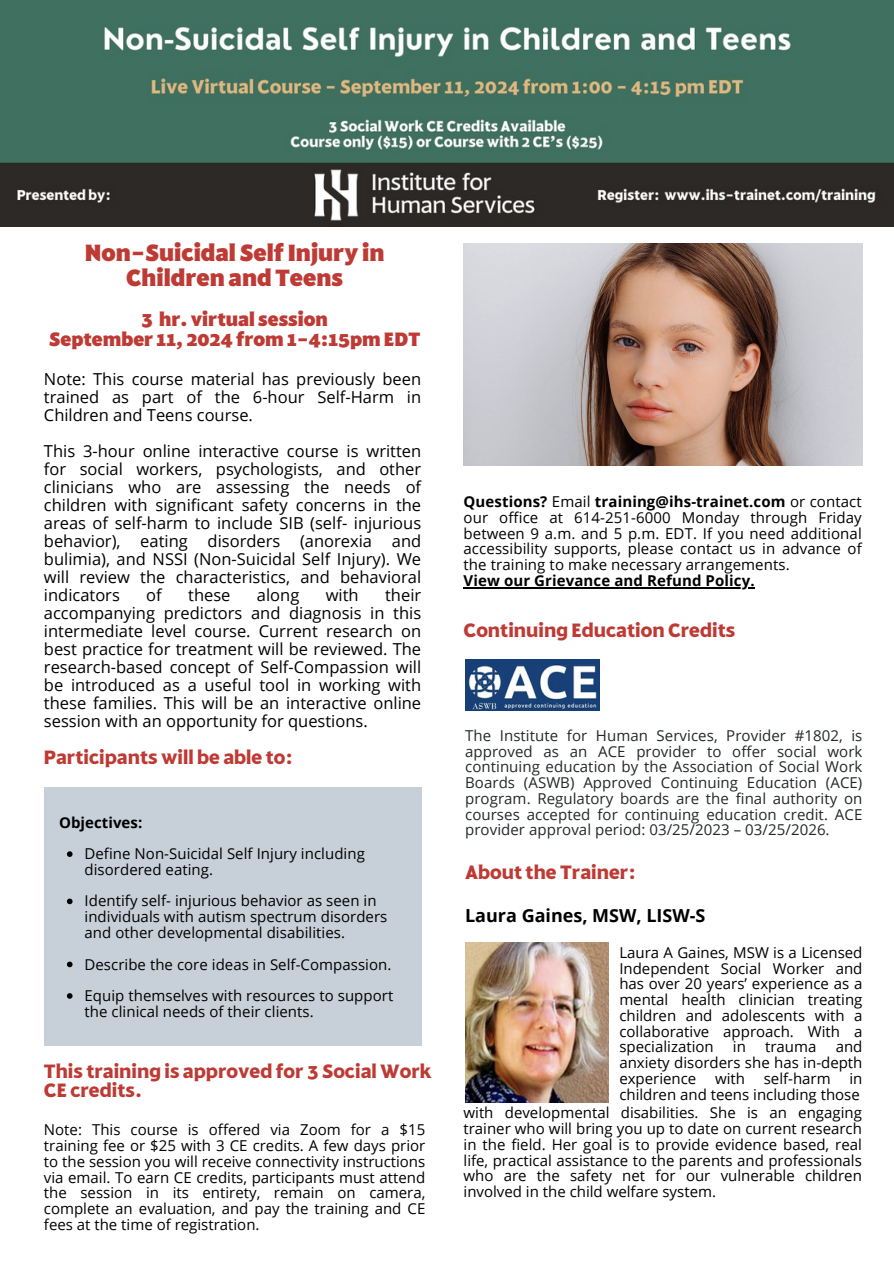
<style>
.page{position:relative;width:894px;height:1264px;background:#fff}
.page>*{position:absolute;margin:0;border:0;box-sizing:border-box;transform-origin:0 0}
.t1{font:900 25.5px/24.8px "Harmonique";color:#be3a34;text-align:center}
.t2{font:700 21px/19.2px "Harmonique";color:#be3a34}
.t3{font:900 21px/20.2px "Harmonique";color:#be3a34;text-align:center}
.t4{font:700 18px "Open Sans";color:#000}
.t5{font:16.5px/18px "Open Sans";color:#000;text-align:justify}
.t6{font:15px/15.8px "Open Sans";letter-spacing:.005em;color:#000;text-align:justify}
.t7{font:15px/15.8px "Open Sans";letter-spacing:.005em;color:#24282a;text-align:justify}
.t8{font:700 15px "Open Sans";letter-spacing:.005em;color:#000}
.s1{font-weight:700}
</style>
<div class="page">
<img style="left:465px;top:659px;width:134px;height:51px">
<div style="left:44px;top:787px;width:377px;height:258px;background:#c7d0d8"></div>
<img style="left:465px;top:942px;width:143px;height:160px">
<img style="left:0;top:0;width:893px;height:226px">
<img style="left:463px;top:243px;width:398px;height:223px">
<svg style="left:67px;top:851px;width:6px;height:6px"></svg>
<svg style="left:67px;top:898px;width:6px;height:6px"></svg>
<svg style="left:67px;top:961px;width:6px;height:6px"></svg>
<svg style="left:67px;top:993px;width:6px;height:5px"></svg>
<hr style="left:463px;top:587px;width:291px;height:1px;background:#000">
<p class="t1" style="left:85px;top:241px;width:301px">Non-Suicidal SelfInjury in<br>Children and Teens</p>
<h2 class="t3" style="left:49px;top:310px;width:372px">3 hr. virtual session<br>September 11, 2024 from 1-4:15pm EDT</h2>
<p class="t5" style="left:44px;top:370px;width:378px">Note: This course material has previously been trained as part of the 6-hour Self-Harm in Children and Teens course.</p>
<p class="t5" style="left:44px;top:442px;width:378px">This 3-hour online interactive course is written for social workers, psychologists, and other clinicians who are assessing the needs of children with significant safety concerns in the areas of self-harm to include SIB (self- injurious behavior), eating disorders (anorexia and bulimia), and NSSI (Non-Suicidal Self Injury). We will review the characteristics, and behavioral indicators</p>
<p class="t5" style="left:146px;top:586px;width:17px">of</p>
<p class="t5" style="left:188px;top:586px;width:44px">these</p>
<p class="t5" style="left:257px;top:586px;width:44px">along</p>
<p class="t5" style="left:326px;top:586px;width:34px">with</p>
<p class="t5" style="left:44px;top:586px;width:378px;text-indent:341px">their accompanying predictors and diagnosis in this intermediate level course. Current research on best practice for treatment will be reviewed. The research-based concept of Self-Compassion will be introduced as a useful tool in working with these families. This will be an interactive online session with an opportunity for questions.</p>
<h2 class="t2" style="left:44px;top:748px;width:250px">Participants will be able to:</h2>
<p class="t8" style="left:59px;top:811px;width:85px">Objectives:</p>
<p class="t6" style="left:84px;top:845px;width:282px">Define Non-Suicidal Self Injury including disordered eating.</p>
<h2 class="t6" style="left:84px;top:892px;width:304px;text-align:left">Identify self- injurious behavior as seen in individuals with autism spectrum disorders and other developmental disabilities.</h2>
<p class="t6" style="left:84px;top:955px;width:308px">Describe the core ideas in Self-Compassion.</p>
<p class="t6" style="left:84px;top:987px;width:310px">Equip themselves with resources to support the clinical needs of their clients.</p>
<p class="t2" style="left:44px;top:1062px;width:389px">This training is approved for 3 Social Work<br>CE credits.</p>
<p class="t6" style="left:44px;top:1121px;width:383px">Note: This course is offered via Zoom for a $15 training fee or $25 with 3 CE credits. A few days prior to the session you will receive connectivity instructions via email. To earn CE credits, participants must attend the session in its entirety, remain on camera, complete an evaluation, and pay the training and CE fees at the time of registration.</p>
<h3 class="t6" style="left:463px;top:493px;width:399px"><span class="s1">Questions?</span> Email <span class="s1">training@ihs-trainet.com</span> or contact our office at 614-251-6000 Monday through Friday between 9 a.m. and 5 p.m. EDT. If you need additional accessibility supports, please contact us in advance of the training to make necessary arrangements.</h3>
<p class="t8" style="left:463px;top:570px;width:292px">View our Grievance and Refund Policy.</p>
<h5 class="t2" style="left:463px;top:620px;width:273px">Continuing Education Credits</h5>
<p class="t7" style="left:465px;top:727px;width:398px">The Institute for Human Services, Provider #1802, is approved as an ACE provider to offer social work continuing education by the Association of Social Work Boards (ASWB) Approved Continuing Education (ACE) program. Regulatory boards are the final authority on courses accepted for continuing education credit. ACE provider approval period: 03/25/2023 – 03/25/2026.</p>
<h4 class="t2" style="left:465px;top:863px;width:172px">About the Trainer:</h4>
<h2 class="t4" style="left:465px;top:902px;width:242px">Laura Gaines, MSW, LISW-S</h2>
<p class="t6" style="left:619px;top:944px;width:244px">Laura A Gaines, MSW is a Licensed Independent Social Worker and has over 20 years’ experience as a mental health clinician treating children and adolescents with a collaborative approach. With a specialization</p>
<p class="t6" style="left:619px;top:1038px;width:244px;text-indent:216px">and anxiety disorders she has in-depth experience with self-harm in children and teens including those</p>
<p class="t6" style="left:732px;top:1038px;width:14px">in</p>
<p class="t6" style="left:765px;top:1038px;width:53px">trauma</p>
<p class="t6" style="left:463px;top:1104px;width:400px">with developmental disabilities. She is an engaging trainer who will bring you up to date on current research in the field. Her goal is to provide evidence based, real life, practical assistance to the parents and professionals who are the safety net for our vulnerable children involved in the child welfare system.</p>
</div>
